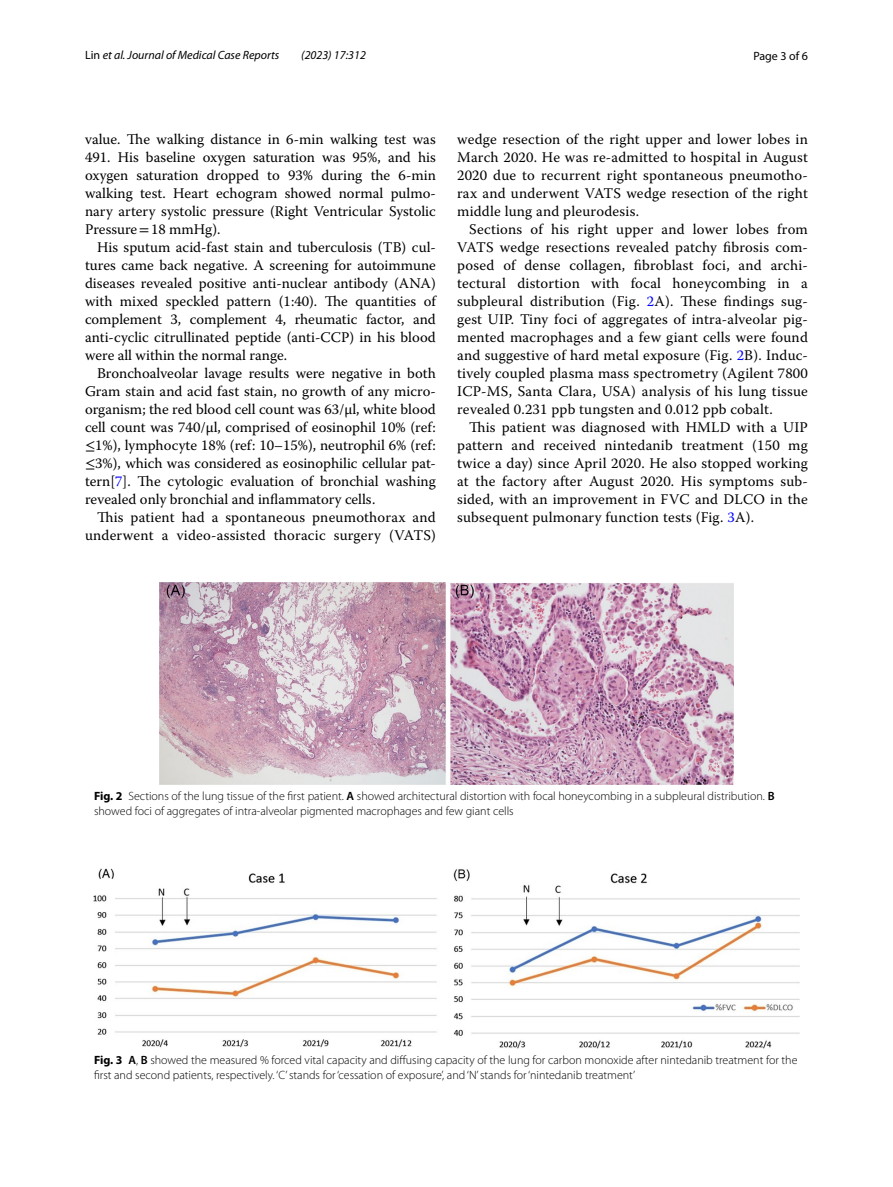
<style>
.page{position:relative;width:893px;height:1187px;background:#fff}
.page>*{position:absolute;margin:0;border:0;box-sizing:border-box;transform-origin:0 0}
.t1{font:14.7px/18px "Warnock Pro";letter-spacing:.015em;color:#000;text-align:justify}
.t2{font:300 12px/15px "Myriad Pro";color:#000}
.t3{font:italic 12px "Myriad Pro";color:#000}
.t4{font:12px "Myriad Pro";color:#000}
.s1{font-style:normal}
.s2{font-family:"STIX"}
.s3{color:#00f}
.s4{font-weight:700}
.s5{font-weight:600}
</style>
<div class="page">
<img style="left:160px;top:582px;width:573px;height:202px">
<img style="left:94px;top:868px;width:705px;height:180px">
<p class="t3" style="left:85px;top:48px;width:196px"><span class="s1">Lin</span> et al. Journal of Medical Case Reports</p>
<p class="t3" style="left:301px;top:48px;width:66px">(2023) 17:312</p>
<p class="t4" style="left:753px;top:48px;width:56px">Page 3 of 6</p>
<p class="t1" style="left:85px;top:130px;width:352px">value. The walking distance in 6-min walking test was 491. His baseline oxygen saturation was 95%, and his oxygen saturation dropped to 93% during the 6-min walking test. Heart echogram showed normal pulmo&shy;nary artery systolic pressure (Right Ventricular Systolic Pressure<span class="s2">=</span>18 mmHg).</p>
<p class="t1" style="left:85px;top:238px;width:352px;text-indent:12px">His sputum acid-fast stain and tuberculosis (TB) cul&shy;tures came back negative. A screening for autoimmune diseases revealed positive anti-nuclear antibody (ANA) with mixed speckled pattern (1:40). The quantities of complement 3, complement 4, rheumatic factor, and anti-cyclic citrullinated peptide (anti-CCP) in his blood were all within the normal range.</p>
<p class="t1" style="left:85px;top:364px;width:352px;text-indent:12px">Bronchoalveolar lavage results were negative in both Gram stain and acid fast stain, no growth of any micro&shy;organism; the red blood cell count was 63/μl, white blood cell count was 740/μl, comprised of eosinophil 10% (ref: <span class="s2">≤</span>1%), lymphocyte 18% (ref: 10–15%), neutrophil 6% (ref: <span class="s2">≤</span>3%), which was considered as eosinophilic cellular pat&shy;tern[<span class="s3">7</span>]. The cytologic evaluation of bronchial washing revealed only bronchial and inflammatory cells.</p>
<p class="t1" style="left:85px;top:508px;width:352px;text-align:right">This patient had a spontaneous pneumothorax and underwent a video-assisted thoracic surgery (VATS)</p>
<p class="t1" style="left:457px;top:130px;width:352px">wedge resection of the right upper and lower lobes in March 2020. He was re-admitted to hospital in August 2020 due to recurrent right spontaneous pneumotho&shy;rax and underwent VATS wedge resection of the right middle lung and pleurodesis.</p>
<p class="t1" style="left:457px;top:220px;width:352px;text-indent:12px">Sections of his right upper and lower lobes from VATS wedge resections revealed patchy fibrosis com&shy;posed of dense collagen, fibroblast foci, and archi&shy;tectural distortion with focal honeycombing in a subpleural distribution (Fig. <span class="s3">2</span>A). These findings sug&shy;gest UIP. Tiny foci of aggregates of intra-alveolar pig&shy;mented macrophages and a few giant cells were found and suggestive of hard metal exposure (Fig. <span class="s3">2</span>B). Induc&shy;tively coupled plasma mass spectrometry (Agilent 7800<br>ICP-MS, Santa Clara, USA) analysis of his lung tissue revealed 0.231 ppb tungsten and 0.012 ppb cobalt.</p>
<p class="t1" style="left:457px;top:418px;width:352px;text-indent:12px">This patient was diagnosed with HMLD with a UIP pattern and received nintedanib treatment (150 mg twice a day) since April 2020. He also stopped working at the factory after August 2020. His symptoms sub&shy;sided, with an improvement in FVC and DLCO in the subsequent pulmonary function tests (Fig. <span class="s3">3</span>A).</p>
<p class="t2" style="left:94px;top:788px;width:682px"><span class="s4">Fig. 2</span> Sections of the lung tissue of the first patient. <span class="s5">A</span> showed architectural distortion with focal honeycombing in a subpleural distribution. <span class="s5">B </span>showed foci of aggregates of intra-alveolar pigmented macrophages and few giant cells</p>
<p class="t2" style="left:94px;top:1052px;width:705px"><span class="s4">Fig. 3</span> <span class="s5">A</span>, <span class="s5">B</span> showed the measured % forced vital capacity and diffusing capacity of the lung for carbon monoxide after nintedanib treatment for the first and second patients, respectively. ‘C’ stands for ‘cessation of exposure’, and ‘N’ stands for ‘nintedanib treatment’</p>
</div>
